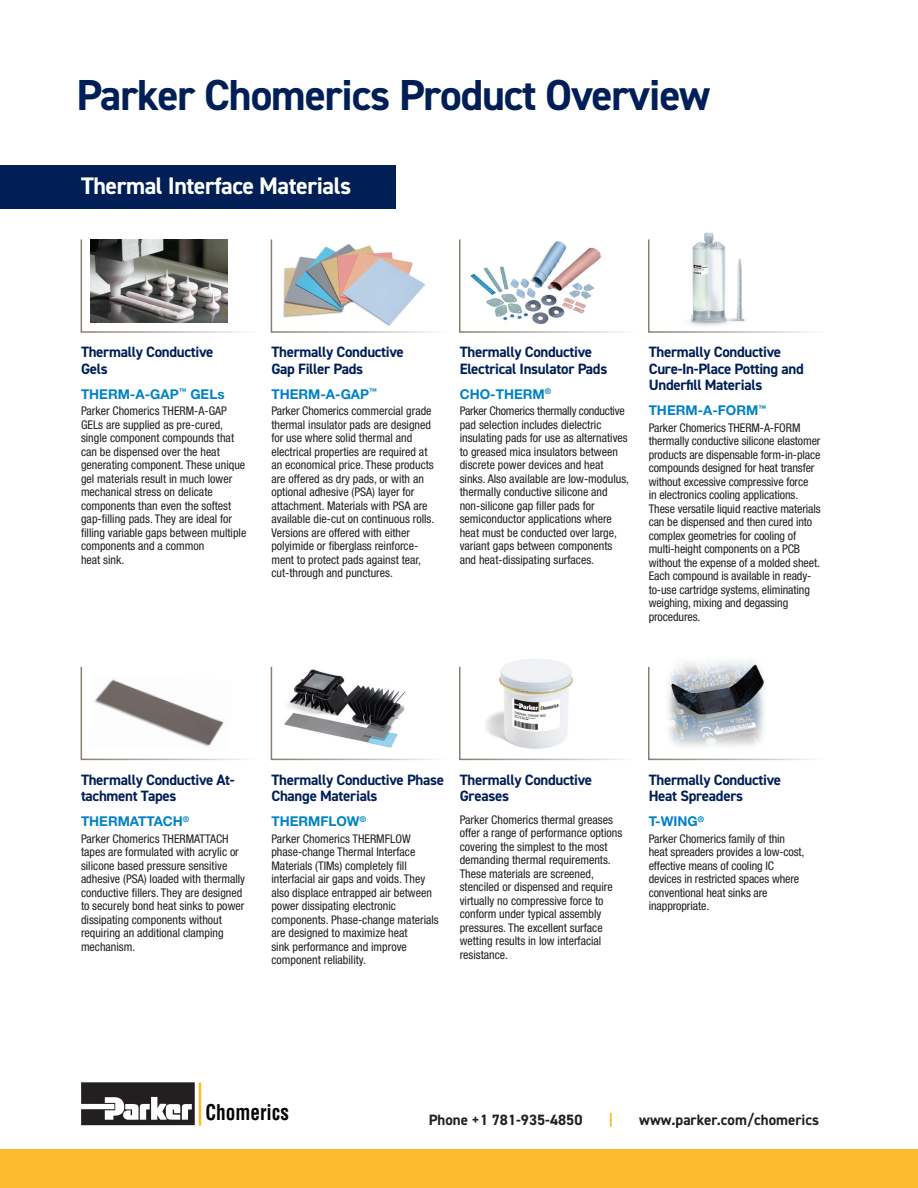
<style>
.page{position:relative;width:918px;height:1188px;background:#fff}
.page>*{position:absolute;margin:0;border:0;box-sizing:border-box;transform-origin:0 0}
.TOC-1{font:700 43.5px "DIN2014";letter-spacing:-.025em;color:#001f56}
.t1{font:700 24px "DIN2014";letter-spacing:-.02em;color:#fff}
.t2{font:700 condensed 21.15px "Helvetica";color:#040503;scale:.91 1}
.t3{font:700 15px/16.5px "DIN2014";letter-spacing:-.02em;color:#001f56}
.t4{font:700 15px "DIN2014";color:#231f20}
.t5{font:700 15px "DIN2014";color:#fdbb2e}
.t6{font:700 13.5px "Helvetica Neue LT Std";color:#0082c5}
.t7{font:condensed 12px/13.5px "Helvetica Neue LT Std";color:#231f20}
</style>
<div class="page">
<img style="left:704px;top:232px;width:10px;height:6px">
<div style="left:0;top:166px;width:395px;height:43px;background:#001f56"></div>
<div style="left:0;top:1150px;width:918px;height:38px;background:#fdbb2e"></div>
<svg style="left:270px;top:239px;width:164px;height:94px"></svg>
<svg style="left:80px;top:239px;width:164px;height:94px"></svg>
<svg style="left:459px;top:239px;width:164px;height:94px"></svg>
<svg style="left:648px;top:238px;width:164px;height:95px"></svg>
<svg style="left:270px;top:666px;width:166px;height:95px"></svg>
<svg style="left:80px;top:666px;width:166px;height:95px"></svg>
<svg style="left:459px;top:665px;width:166px;height:96px"></svg>
<svg style="left:648px;top:665px;width:166px;height:96px"></svg>
<img style="left:91px;top:240px;width:137px;height:82px">
<svg style="left:81px;top:1082px;width:114px;height:43px"></svg>
<hr style="left:199px;top:1082px;width:2px;height:44px;background:#fdbb2e">
<p class="TOC-1" style="left:76px;top:66px;width:635px">Parker Chomerics Product Overview</p>
<p class="t1" style="left:81px;top:170px;width:272px">Thermal Interface Materials</p>
<p class="t3" style="left:81px;top:344px;width:134px">Thermally Conductive<br>Gels</p>
<p class="t6" style="left:81px;top:386px;width:145px">THERM-A-GAP<sup>™</sup> GELs</p>
<p class="t7" style="left:81px;top:404px;width:167px">Parker Chomerics THERM-A-GAP<br>GELs are supplied as pre-cured, single component compounds that can be dispensed over the heat generating component. These unique gel materials result in much lower mechanical stress on delicate components than even the softest gap-filling pads. They are ideal for filling variable gaps between multiple components and a common<br>heat sink.</p>
<p class="t3" style="left:271px;top:344px;width:134px">Thermally Conductive<br>Gap Filler Pads</p>
<p class="t6" style="left:271px;top:386px;width:107px">THERM-A-GAP<sup>™</sup></p>
<p class="t7" style="left:271px;top:404px;width:164px">Parker Chomerics commercial grade thermal insulator pads are designed for use where solid thermal and electrical properties are required at an economical price. These products are offered as dry pads, or with an optional adhesive (PSA) layer for attachment. Materials with PSA are available die-cut on continuous rolls.<br>Versions are offered with either polyimide or fiberglass reinforce&shy;ment to protect pads against tear, cut-through and punctures.</p>
<p class="t3" style="left:460px;top:344px;width:149px">Thermally Conductive<br>Electrical Insulator Pads</p>
<p class="t6" style="left:460px;top:386px;width:93px">CHO-THERM<sup>®</sup></p>
<p class="t7" style="left:460px;top:404px;width:171px">Parker Chomerics thermally conductive pad selection includes dielectric insulating pads for use as alternatives to greased mica insulators between discrete power devices and heat sinks. Also available are low-modulus, thermally conductive silicone and non-silicone gap filler pads for semiconductor applications where heat must be conducted over large, variant gaps between components and heat-dissipating surfaces.</p>
<p class="t3" style="left:649px;top:344px;width:157px">Thermally Conductive<br>Cure-In-Place Potting and<br>Underfill Materials</p>
<p class="t6" style="left:649px;top:402px;width:119px">THERM-A-FORM<sup>™</sup></p>
<p class="t7" style="left:649px;top:421px;width:174px">Parker Chomerics THERM-A-FORM thermally conductive silicone elastomer products are dispensable form-in-place compounds designed for heat transfer without excessive compressive force<br>in electronics cooling applications.<br>These versatile liquid reactive materials can be dispensed and then cured into complex geometries for cooling of multi-height components on a PCB without the expense of a molded sheet.<br>Each compound is available in ready&shy;to-use cartridge systems, eliminating weighing, mixing and degassing procedures.</p>
<p class="t3" style="left:81px;top:771px;width:155px">Thermally Conductive At&shy;tachment Tapes</p>
<p class="t6" style="left:81px;top:813px;width:110px">THERMATTACH<sup>®</sup></p>
<p class="t7" style="left:81px;top:832px;width:166px">Parker Chomerics THERMATTACH tapes are formulated with acrylic or silicone based pressure sensitive adhesive (PSA) loaded with thermally conductive fillers. They are designed to securely bond heat sinks to power dissipating components without requiring an additional clamping mechanism.</p>
<p class="t3" style="left:271px;top:771px;width:174px">Thermally Conductive Phase<br>Change Materials</p>
<p class="t6" style="left:271px;top:813px;width:96px">THERMFLOW<sup>®</sup></p>
<p class="t7" style="left:271px;top:832px;width:169px">Parker Chomerics THERMFLOW phase-change Thermal Interface<br>Materials (TIMs) completely fill interfacial air gaps and voids. They also displace entrapped air between power dissipating electronic components. Phase-change materials are designed to maximize heat<br>sink performance and improve component reliability.</p>
<p class="t3" style="left:460px;top:771px;width:134px">Thermally Conductive<br>Greases</p>
<p class="t7" style="left:460px;top:813px;width:164px">Parker Chomerics thermal greases offer a range of performance options covering the simplest to the most demanding thermal requirements.<br>These materials are screened, stenciled or dispensed and require virtually no compressive force to conform under typical assembly pressures. The excellent surface wetting results in low interfacial resistance.</p>
<p class="t3" style="left:649px;top:771px;width:134px">Thermally Conductive<br>Heat Spreaders</p>
<p class="t6" style="left:649px;top:813px;width:57px">T-WING<sup>®</sup></p>
<p class="t7" style="left:649px;top:832px;width:157px">Parker Chomerics family of thin heat spreaders provides a low-cost, effective means of cooling IC devices in restricted spaces where conventional heat sinks are inappropriate.</p>
<p class="t2" style="left:206px;top:1100px;width:93px">Chomerics</p>
<p class="t4" style="left:429px;top:1110px;width:155px">Phone +1 781-935-4850</p>
<p class="t5" style="left:609px;top:1110px;width:6px">|</p>
<p class="t4" style="left:639px;top:1110px;width:181px">www.parker.com/chomerics</p>
</div>
